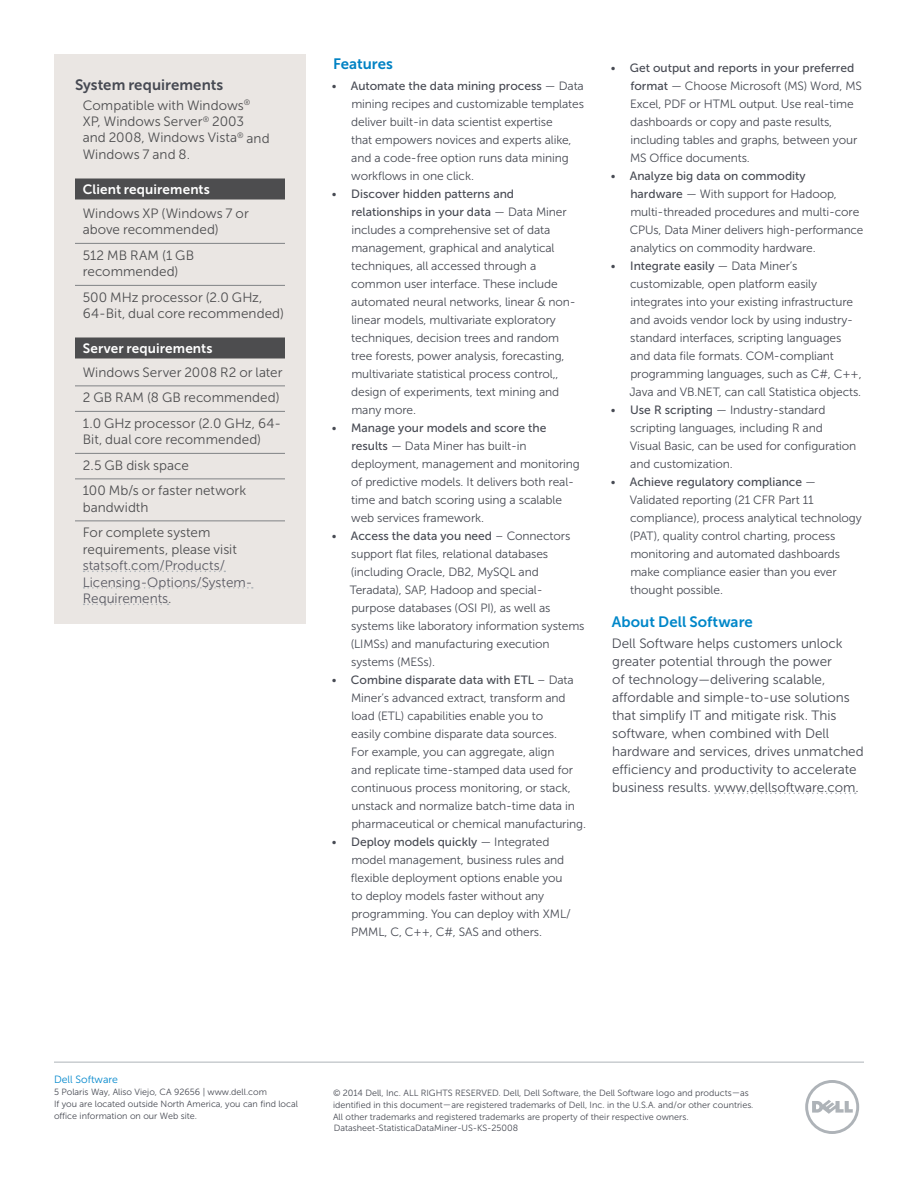
<style>
.page{position:relative;width:918px;height:1188px;background:#fff}
.page>*{position:absolute;margin:0;border:0;box-sizing:border-box;transform-origin:0 0}
.t1{font:15px "Museo Sans For Dell 700";color:#474a53}
.t2{font:15px "Museo Sans For Dell 700";letter-spacing:.005em;color:#0087c9}
.t3{font:15px "Museo Sans For Dell 700";color:#0082c4}
.t4{font:13.5px/16.5px "Museo Sans For Dell 300";letter-spacing:.005em;color:#4d4d4f}
.t5{font:13.5px/18px "Museo Sans For Dell 300";letter-spacing:-.005em;color:#474a53}
.t6{font:13.5px/16.5px "Museo Sans For Dell 300";color:#5b5b64}
.t7{font:13.5px "Museo Sans For Dell 700";letter-spacing:.01em;color:#fff}
.t8{font:12px/18px "Museo Sans For Dell 300";letter-spacing:-.01em;color:#474a53}
.t9{font:12px/18px "Museo Sans For Dell 500";color:#474a53}
.t10{font:10.5px "Museo Sans For Dell 300";color:#0087cc}
.t11{font:9px/12px "Museo Sans For Dell 300";color:#474a53}
.s1{color:#4d4d4f}
.s2{font-family:"Museo Sans For Dell 300"}
.s3{font-family:"Museo Sans For Dell 500"}
</style>
<div class="page">
<hr style="left:54px;top:1062px;width:810px;height:1px;background:#aeb3b8">
<svg style="left:805px;top:1080px;width:54px;height:54px"></svg>
<svg style="left:715px;top:793px;width:141px;height:1px"></svg>
<div style="left:54px;top:54px;width:252px;height:570px;background:#eae6e3"></div>
<div style="left:75px;top:178px;width:210px;height:22px;background:#4d4d4f"></div>
<hr style="left:75px;top:243px;width:210px;height:1px;background:#808285">
<hr style="left:75px;top:285px;width:210px;height:1px;background:#808285">
<div style="left:75px;top:338px;width:210px;height:20px;background:#4d4d4f"></div>
<hr style="left:75px;top:386px;width:210px;height:1px;background:#808285">
<hr style="left:75px;top:411px;width:210px;height:1px;background:#808285">
<hr style="left:75px;top:453px;width:210px;height:1px;background:#808285">
<hr style="left:75px;top:478px;width:210px;height:1px;background:#808285">
<hr style="left:75px;top:520px;width:210px;height:1px;background:#808285">
<svg style="left:84px;top:571px;width:141px;height:1px"></svg>
<svg style="left:84px;top:587px;width:169px;height:2px"></svg>
<svg style="left:84px;top:604px;width:85px;height:1px"></svg>
<p class="t1" style="left:75px;top:76px;width:150px">System requirements</p>
<p class="t4" style="left:83px;top:97px;width:188px">Compatible with Windows<sup>®<br></sup>XP, Windows Server<sup>®</sup> 2003 and 2008, Windows Vista<sup>®</sup> and<br>Windows 7 and 8.</p>
<p class="t7" style="left:83px;top:181px;width:129px">Client requirements</p>
<p class="t4" style="left:83px;top:205px;width:168px">Windows XP (Windows 7 or above recommended)</p>
<p class="t4" style="left:83px;top:247px;width:113px">512 MB RAM (1 GB recommended)</p>
<p class="t4" style="left:83px;top:289px;width:203px">500 MHz processor (2.0 GHz,<br>64-Bit, dual core recommended)</p>
<p class="t7" style="left:83px;top:340px;width:131px">Server requirements</p>
<p class="t4" style="left:83px;top:359px;width:201px;line-height:25.5px">Windows Server 2008 R2 or later<br>2 GB RAM (8 GB recommended)<br>1.0 GHz processor (2.0 GHz, 64-</p>
<p class="t4" style="left:83px;top:427px;width:180px;line-height:25.5px">Bit, dual core recommended)<br>2.5 GB disk space<br>100 Mb/s or faster network</p>
<p class="t4" style="left:83px;top:494px;width:129px;line-height:25.5px">bandwidth<br>For complete system</p>
<p class="t4" style="left:83px;top:541px;width:156px">requirements, please visit</p>
<p class="t6" style="left:83px;top:557px;width:171px">statsoft.com/Products/<br>Licensing-Options/System-<br>Requirements<span class="s1">.</span></p>
<p class="t3" style="left:333px;top:55px;width:61px">Features</p>
<p class="t9" style="left:332px;top:77px;width:253px"><span class="s2">•</span> Automate the data mining process <span class="s2">— Data</span></p>
<p class="t8" style="left:351px;top:95px;width:234px">mining recipes and customizable templates deliver built-in data scientist expertise<br>that empowers novices and experts alike, and a code-free option runs data mining workflows in one click.</p>
<p class="t9" style="left:351px;top:185px;width:217px;text-indent:-20px"><span class="s2">•</span> Discover hidden patterns and relationships in your data <span class="s2">— Data Miner</span></p>
<p class="t8" style="left:351px;top:221px;width:226px">includes a comprehensive set of data management, graphical and analytical techniques, all accessed through a common user interface. These include automated neural networks, linear &amp; non&shy;linear models, multivariate exploratory techniques, decision trees and random tree forests, power analysis, forecasting, multivariate statistical process control,, design of experiments, text mining and many more.</p>
<p class="t9" style="left:332px;top:419px;width:216px"><span class="s2">•</span> Manage your models and score the</p>
<p class="t8" style="left:351px;top:437px;width:230px"><span class="s3">results</span> — Data Miner has built-in deployment, management and monitoring of predictive models. It delivers both real&shy;time and batch scoring using a scalable web services framework.</p>
<p class="t9" style="left:332px;top:527px;width:240px"><span class="s2">•</span> Access the data you need <span class="s2">– Connectors</span></p>
<p class="t8" style="left:350px;top:545px;width:236px">support flat files, relational databases (including Oracle, DB2, MySQL and Teradata), SAP, Hadoop and special&shy;purpose databases (OSI PI), as well as systems like laboratory information systems (LIMSs) and manufacturing execution systems (MESs).</p>
<p class="t9" style="left:332px;top:671px;width:243px"><span class="s2">•</span> Combine disparate data with ETL <span class="s2">– Data</span></p>
<p class="t8" style="left:351px;top:689px;width:236px">Miner’s advanced extract, transform and load (ETL) capabilities enable you to<br>easily combine disparate data sources.<br>For example, you can aggregate, align<br>and replicate time-stamped data used for continuous process monitoring, or stack, unstack and normalize batch-time data in pharmaceutical or chemical manufacturing.</p>
<p class="t9" style="left:332px;top:833px;width:219px"><span class="s2">•</span> Deploy models quickly <span class="s2">— Integrated</span></p>
<p class="t8" style="left:351px;top:851px;width:221px">model management, business rules and flexible deployment options enable you to deploy models faster without any programming. You can deploy with XML/ PMML, C, C++, C#, SAS and others.</p>
<p class="t9" style="left:611px;top:59px;width:245px"><span class="s2">•</span> Get output and reports in your preferred</p>
<p class="t8" style="left:630px;top:77px;width:233px"><span class="s3">format</span> — Choose Microsoft (MS) Word, MS Excel, PDF or HTML output. Use real-time dashboards or copy and paste results, including tables and graphs, between your MS Office documents.</p>
<p class="t9" style="left:611px;top:167px;width:196px"><span class="s2">•</span> Analyze big data on commodity</p>
<p class="t8" style="left:630px;top:185px;width:235px"><span class="s3">hardware</span> — With support for Hadoop, multi-threaded procedures and multi-core CPUs, Data Miner delivers high-performance analytics on commodity hardware.</p>
<p class="t9" style="left:611px;top:257px;width:188px"><span class="s2">•</span> Integrate easily <span class="s2">— Data Miner’s</span></p>
<p class="t8" style="left:629px;top:275px;width:234px">customizable, open platform easily integrates into your existing infrastructure and avoids vendor lock by using industry&shy;standard interfaces, scripting languages and data file formats. COM-compliant programming languages, such as C#, C++, Java and VB.NET, can call Statistica objects.</p>
<p class="t8" style="left:630px;top:401px;width:228px;text-indent:-19px">• <span class="s3">Use R scripting</span> — Industry-standard scripting languages, including R and Visual Basic, can be used for configuration and customization.</p>
<p class="t9" style="left:611px;top:473px;width:207px"><span class="s2">•</span> Achieve regulatory compliance <span class="s2">—</span></p>
<p class="t8" style="left:630px;top:491px;width:234px">Validated reporting (21 CFR Part 11 compliance), process analytical technology (PAT), quality control charting, process monitoring and automated dashboards make compliance easier than you ever thought possible.</p>
<p class="t2" style="left:612px;top:613px;width:143px">About Dell Software</p>
<p class="t5" style="left:612px;top:634px;width:253px">Dell Software helps customers unlock greater potential through the power<br>of technology—delivering scalable, affordable and simple-to-use solutions that simplify IT and mitigate risk. This software, when combined with Dell hardware and services, drives unmatched efficiency and productivity to accelerate business results. www.dellsoftware.com.</p>
<p class="t10" style="left:54px;top:1074px;width:65px">Dell Software</p>
<p class="t11" style="left:54px;top:1086px;width:246px">5 Polaris Way, Aliso Viejo, CA 92656 | www.dell.com<br>If you are located outside North America, you can find local office information on our Web site.</p>
<p class="t11" style="left:333px;top:1087px;width:422px">© 2014 Dell, Inc. ALL RIGHTS RESERVED. Dell, Dell Software, the Dell Software logo and products—as identified in this document—are registered trademarks of Dell, Inc. in the U.S.A. and/or other countries.<br>All other trademarks and registered trademarks are property of their respective owners.</p>
<p class="t11" style="left:334px;top:1122px;width:186px">Datasheet-StatisticaDataMiner-US-KS-25008</p>
</div>
